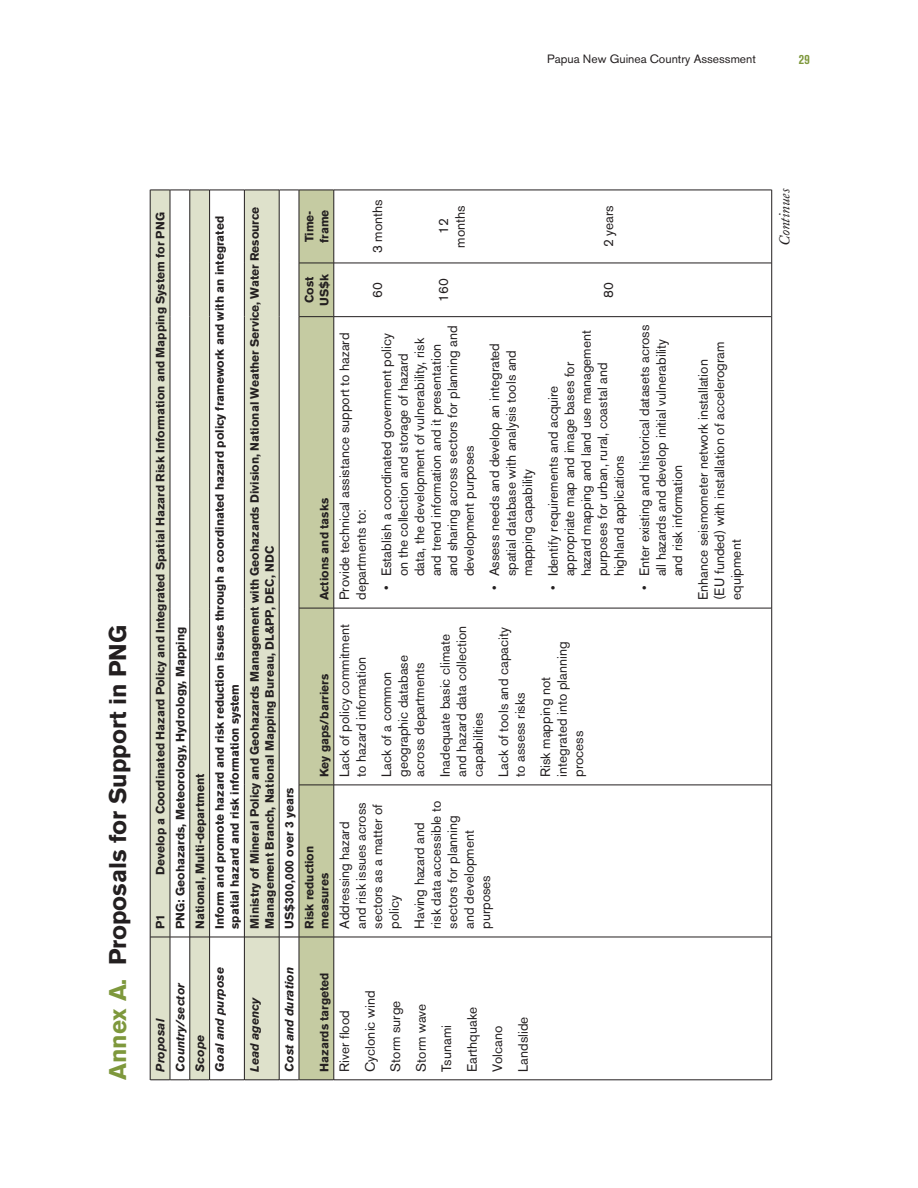
<style>
.page{position:relative;width:918px;height:1188px;background:#fff}
.page>*{position:absolute;margin:0;border:0;box-sizing:border-box;transform-origin:0 0}
.t1{font:700 24px "Akzidenz Grotesk BE";color:#231f20}
.t2{font:italic 15px "Adobe Caslon";color:#231f20}
.t3{font:13.5px/16.5px "Akzidenz Grotesk BE";color:#231f20}
.t4{font:700 condensed 13.5px "Akzidenz Grotesk BE";color:#7e983c}
.t5{font:700 12px/15px "Akzidenz Grotesk BE";color:#231f20}
.t6{font:italic 700 12px "Akzidenz Grotesk BE";color:#231f20}
.t7{font:12px "Akzidenz Grotesk BE";color:#231f20}
.s1{color:#7e983c}
</style>
<div class="page">
<svg style="left:210px;top:191px;width:69px;height:889px;fill:#dee1cb"></svg>
<svg style="left:150px;top:190px;width:59px;height:891px"></svg>
<hr style="left:209px;top:937px;width:1px;height:143px;background:#231f20">
<hr style="left:210px;top:1080px;width:34px;height:1px;background:#231f20">
<hr style="left:209px;top:785px;width:1px;height:152px;background:#231f20">
<hr style="left:210px;top:937px;width:34px;height:1px;background:#231f20">
<hr style="left:209px;top:608px;width:1px;height:177px;background:#231f20">
<hr style="left:209px;top:317px;width:1px;height:291px;background:#231f20">
<hr style="left:209px;top:263px;width:1px;height:54px;background:#231f20">
<hr style="left:209px;top:190px;width:1px;height:73px;background:#231f20">
<hr style="left:210px;top:190px;width:34px;height:1px;background:#231f20">
<hr style="left:244px;top:937px;width:1px;height:143px;background:#231f20">
<hr style="left:245px;top:1080px;width:34px;height:1px;background:#231f20">
<hr style="left:244px;top:785px;width:1px;height:152px;background:#231f20">
<hr style="left:245px;top:937px;width:34px;height:1px;background:#231f20">
<hr style="left:244px;top:608px;width:1px;height:177px;background:#231f20">
<hr style="left:244px;top:317px;width:1px;height:291px;background:#231f20">
<hr style="left:244px;top:263px;width:1px;height:54px;background:#231f20">
<hr style="left:244px;top:190px;width:1px;height:73px;background:#231f20">
<hr style="left:245px;top:190px;width:34px;height:1px;background:#231f20">
<svg style="left:279px;top:190px;width:55px;height:891px"></svg>
<hr style="left:299px;top:937px;width:1px;height:143px;background:#231f20">
<hr style="left:299px;top:1080px;width:35px;height:1px;background:#231f20">
<hr style="left:299px;top:785px;width:1px;height:152px;background:#231f20">
<hr style="left:299px;top:937px;width:35px;height:1px;background:#231f20">
<hr style="left:299px;top:608px;width:1px;height:177px;background:#231f20">
<hr style="left:299px;top:785px;width:35px;height:1px;background:#231f20">
<hr style="left:299px;top:317px;width:1px;height:291px;background:#231f20">
<hr style="left:299px;top:608px;width:35px;height:1px;background:#231f20">
<hr style="left:299px;top:263px;width:1px;height:54px;background:#231f20">
<hr style="left:299px;top:316px;width:35px;height:1px;background:#231f20">
<hr style="left:299px;top:190px;width:1px;height:73px;background:#231f20">
<hr style="left:299px;top:263px;width:35px;height:1px;background:#231f20">
<hr style="left:299px;top:190px;width:35px;height:1px;background:#231f20">
<hr style="left:334px;top:937px;width:1px;height:143px;background:#231f20">
<hr style="left:334px;top:1080px;width:438px;height:1px;background:#231f20">
<hr style="left:334px;top:785px;width:1px;height:152px;background:#231f20">
<hr style="left:334px;top:937px;width:438px;height:1px;background:#231f20">
<hr style="left:334px;top:608px;width:1px;height:177px;background:#231f20">
<hr style="left:334px;top:785px;width:438px;height:1px;background:#231f20">
<hr style="left:334px;top:317px;width:1px;height:291px;background:#231f20">
<hr style="left:334px;top:608px;width:438px;height:1px;background:#231f20">
<hr style="left:334px;top:263px;width:1px;height:54px;background:#231f20">
<hr style="left:334px;top:316px;width:438px;height:1px;background:#231f20">
<hr style="left:334px;top:190px;width:1px;height:73px;background:#231f20">
<hr style="left:334px;top:263px;width:438px;height:1px;background:#231f20">
<hr style="left:334px;top:190px;width:438px;height:1px;background:#231f20">
<hr style="left:771px;top:937px;width:1px;height:143px;background:#231f20">
<hr style="left:771px;top:785px;width:1px;height:152px;background:#231f20">
<hr style="left:771px;top:608px;width:1px;height:177px;background:#231f20">
<hr style="left:771px;top:317px;width:1px;height:291px;background:#231f20">
<hr style="left:771px;top:263px;width:1px;height:54px;background:#231f20">
<hr style="left:771px;top:190px;width:1px;height:73px;background:#231f20">
<p class="t7" style="left:547px;top:52px;width:210px">Papua New Guinea Country Assessment</p>
<p class="t4" style="left:799px;top:52px;width:13px">29</p>
<h1 class="t1" style="left:104px;top:1080px;width:457px;rotate:-90deg"><span class="s1">Annex A.</span> Proposals for Support in PNG</h1>
<p class="t5" style="left:153px;top:875px;width:664px;rotate:-90deg">Develop a Coordinated Hazard Policy and Integrated Spatial Hazard Risk Information and Mapping System for PNG</p>
<p class="t5" style="left:153px;top:929px;width:16px;rotate:-90deg">P1</p>
<p class="t5" style="left:173px;top:929px;width:304px;rotate:-90deg">PNG: Geohazards, Meteorology, Hydrology, Mapping</p>
<p class="t5" style="left:193px;top:929px;width:157px;rotate:-90deg">National, Multi-department</p>
<p class="t5" style="left:212px;top:929px;width:714px;rotate:-90deg">Inform and promote hazard and risk reduction issues through a coordinated hazard policy framework and with an integrated spatial hazard and risk information system</p>
<p class="t5" style="left:247px;top:929px;width:723px;rotate:-90deg">Ministry of Mineral Policy and Geohazards Management with Geohazards Division, National Weather Service, Water Resource<br>Management Branch, National Mapping Bureau, DL&amp;PP, DEC, NDC</p>
<p class="t5" style="left:282px;top:929px;width:143px;rotate:-90deg">US$300,000 over 3 years</p>
<p class="t5" style="left:302px;top:243px;width:35px;rotate:-90deg">Time&shy;frame</p>
<p class="t5" style="left:302px;top:306px;width:34px;rotate:-90deg">Cost<br>US$k</p>
<p class="t5" style="left:317px;top:600px;width:103px;rotate:-90deg">Actions and tasks</p>
<p class="t5" style="left:317px;top:777px;width:104px;rotate:-90deg">Key gaps/barriers</p>
<p class="t5" style="left:302px;top:929px;width:84px;rotate:-90deg">Risk reduction measures</p>
<p class="t3" style="left:369px;top:253px;width:55px;rotate:-90deg">3 months</p>
<p class="t3" style="left:435px;top:248px;width:44px;text-align:center;rotate:-90deg">12 months</p>
<p class="t3" style="left:600px;top:247px;width:43px;rotate:-90deg">2 years</p>
<p class="t3" style="left:369px;top:298px;width:18px;rotate:-90deg">60</p>
<p class="t3" style="left:435px;top:302px;width:25px;rotate:-90deg">160</p>
<p class="t3" style="left:600px;top:298px;width:18px;rotate:-90deg">80</p>
<p class="t3" style="left:395px;top:576px;width:253px;rotate:-90deg">on the collection and storage of hazard data, the development of vulnerability, risk and trend information and it presentation and sharing across sectors for planning and development purposes</p>
<p class="t3" style="left:336px;top:600px;width:269px;rotate:-90deg">Provide technical assistance support to hazard departments to:</p>
<p class="t3" style="left:378px;top:576px;width:245px;rotate:-90deg">Establish a coordinated government policy</p>
<p class="t3" style="left:378px;top:590px;width:6px;rotate:-90deg">•</p>
<p class="t3" style="left:486px;top:576px;width:235px;rotate:-90deg">Assess needs and develop an integrated</p>
<p class="t3" style="left:486px;top:590px;width:6px;rotate:-90deg">•</p>
<p class="t3" style="left:503px;top:576px;width:228px;rotate:-90deg">spatial database with analysis tools and mapping capability</p>
<p class="t3" style="left:561px;top:576px;width:248px;rotate:-90deg">appropriate map and image bases for hazard mapping and land use management purposes for urban, rural, coastal and highland applications</p>
<p class="t3" style="left:636px;top:576px;width:253px;rotate:-90deg">Enter existing and historical datasets across</p>
<p class="t3" style="left:636px;top:590px;width:6px;rotate:-90deg">•</p>
<p class="t3" style="left:653px;top:576px;width:239px;rotate:-90deg">all hazards and develop initial vulnerability and risk information</p>
<p class="t3" style="left:695px;top:600px;width:260px;rotate:-90deg">Enhance seismometer network installation (EU funded) with installation of accelerogram equipment</p>
<p class="t3" style="left:545px;top:576px;width:192px;rotate:-90deg">Identify requirements and acquire</p>
<p class="t3" style="left:545px;top:590px;width:6px;rotate:-90deg">•</p>
<p class="t3" style="left:336px;top:777px;width:154px;rotate:-90deg">Lack of policy commitment to hazard information</p>
<p class="t3" style="left:378px;top:777px;width:123px;rotate:-90deg">Lack of a common geographic database across departments</p>
<p class="t3" style="left:437px;top:777px;width:152px;rotate:-90deg">Inadequate basic climate and hazard data collection capabilities</p>
<p class="t3" style="left:495px;top:777px;width:151px;rotate:-90deg">Lack of tools and capacity to assess risks</p>
<p class="t3" style="left:336px;top:929px;width:128px;rotate:-90deg">Addressing hazard and risk issues across sectors as a matter of policy</p>
<p class="t3" style="left:411px;top:929px;width:130px;rotate:-90deg">Having hazard and risk data accessible to sectors for planning and development purposes</p>
<p class="t3" style="left:537px;top:777px;width:136px;rotate:-90deg">Risk mapping not integrated into planning process</p>
<p class="t6" style="left:153px;top:1072px;width:55px;rotate:-90deg">Proposal</p>
<p class="t6" style="left:173px;top:1072px;width:91px;rotate:-90deg">Country/sector</p>
<p class="t6" style="left:193px;top:1072px;width:38px;rotate:-90deg">Scope</p>
<p class="t6" style="left:213px;top:1072px;width:106px;rotate:-90deg">Goal and purpose</p>
<p class="t6" style="left:247px;top:1072px;width:77px;rotate:-90deg">Lead agency</p>
<p class="t6" style="left:282px;top:1072px;width:106px;rotate:-90deg">Cost and duration</p>
<p class="t5" style="left:317px;top:1072px;width:101px;rotate:-90deg">Hazards targeted</p>
<p class="t3" style="left:332px;top:1072px;width:82px;line-height:25.5px;rotate:-90deg">River flood<br>Cyclonic wind<br>Storm surge<br>Storm wave<br>Tsunami<br>Earthquake<br>Volcano<br>Landslide</p>
<p class="t2" style="left:776px;top:246px;width:59px;rotate:-90deg">Continues</p>
</div>
